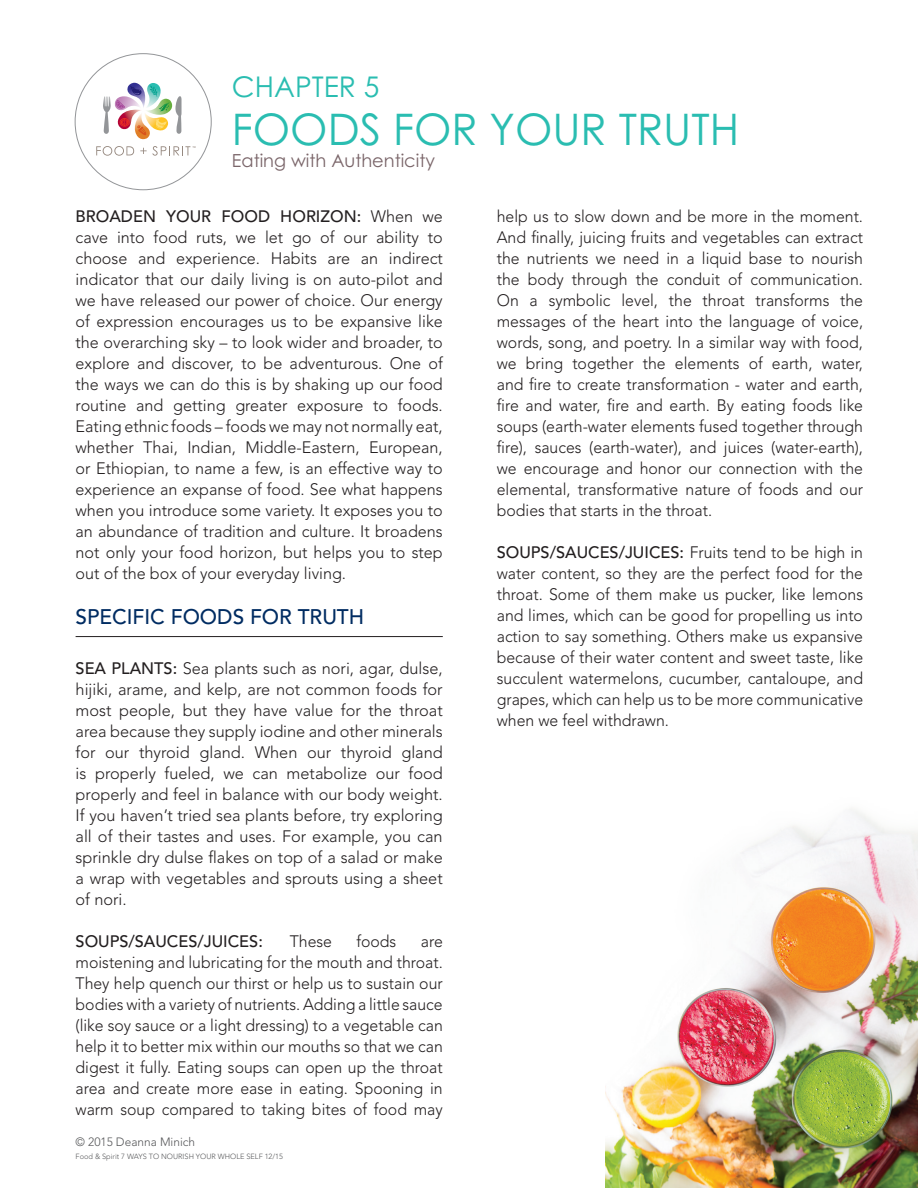
<style>
.page{position:relative;width:918px;height:1188px;background:#fff}
.page>*{position:absolute;margin:0;border:0;box-sizing:border-box;transform-origin:0 0}
.t1{font:43.5px "Century Gothic";color:#2abdb1}
.t2{font:28.5px "Century Gothic";color:#2abdb1}
.t3{font:500 21px "Avenir";color:#002c62}
.t4{font:18px "Century Gothic";color:#7a6569}
.t5{font:300 16.5px/21px "Avenir";color:#231f20;text-align:justify;scale:.96 1}
.t6{font:300 16.5px/21px "Avenir";color:#231f20;text-align:justify}
.t7{font:500 16.5px "Avenir";color:#231f20}
.t8{font:300 12px "Avenir";color:#57585a}
.t9{font:300 7.5px "Avenir";color:#57585a}
.t10{font:5.4px "Myriad Pro";color:#968980}
.s1{font-weight:500}
</style>
<div class="page">
<img style="left:606px;top:809px;width:312px;height:379px">
<svg style="left:74px;top:53px;width:138px;height:138px"></svg>
<hr style="left:76px;top:636px;width:367px;height:1px;background:#231f20">
<p class="t10" style="left:192px;top:145px;width:5px">™</p>
<h2 class="t2" style="left:232px;top:70px;width:149px">CHAPTER 5</h2>
<h1 class="t1" style="left:232px;top:103px;width:509px">FOODS FOR YOUR TRUTH</h1>
<p class="t4" style="left:232px;top:150px;width:205px">Eating with Authenticity</p>
<p class="t6" style="left:76px;top:206px;width:369px"><span class="s1">BROADEN YOUR FOOD HORIZON:</span> When we cave into food ruts, we let go of our ability to choose and experience. Habits are an indirect indicator that our daily living is on auto-pilot and we have released our power of choice. Our energy of expression encourages us to be expansive like the overarching sky – to look wider and broader, to explore and discover, to be adventurous. One of the ways we can do this is by shaking up our food routine and getting greater exposure to foods.<br>Eating ethnic foods – foods we may not normally eat, whether Thai, Indian, Middle-Eastern, European, or Ethiopian, to name a few, is an effective way to experience an expanse of food. See what happens when you introduce some variety. It exposes you to an abundance of tradition and culture. It broadens not only your food horizon, but helps you to step out of the box of your everyday living.</p>
<p class="t3" style="left:76px;top:605px;width:290px">SPECIFIC FOODS FOR TRUTH</p>
<p class="t6" style="left:76px;top:657px;width:369px"><span class="s1">SEA PLANTS:</span> Sea plants such as nori, agar, dulse, hijiki, arame, and kelp, are not common foods for most people, but they have value for the throat area because they supply iodine and other minerals for our thyroid gland. When our thyroid gland is properly fueled, we can metabolize our food properly and feel in balance with our body weight.<br>If you haven’t tried sea plants before, try exploring all of their tastes and uses. For example, you can sprinkle dry dulse flakes on top of a salad or make a wrap with vegetables and sprouts using a sheet of nori.</p>
<p class="t7" style="left:76px;top:931px;width:189px">SOUPS/SAUCES/JUICES:</p>
<p class="t5" style="left:290px;top:930px;width:46px">These</p>
<p class="t5" style="left:356px;top:930px;width:43px">foods</p>
<p class="t5" style="left:76px;top:930px;width:384px;text-indent:345px">are moistening and lubricating for the mouth and throat.<br>They help quench our thirst or help us to sustain our bodies with a variety of nutrients. Adding a little sauce (like soy sauce or a light dressing) to a vegetable can help it to better mix within our mouths so that we can digest it fully. Eating soups can open up the throat area and create more ease in eating. Spooning in warm soup compared to taking bites of food may</p>
<p class="t8" style="left:76px;top:1135px;width:121px">© 2015 Deanna Minich</p>
<p class="t9" style="left:76px;top:1152px;width:209px">Food &amp; Spirit 7 WAYS TO NOURISH YOUR WHOLE SELF 12/15</p>
<p class="t5" style="left:497px;top:206px;width:383px">help us to slow down and be more in the moment.<br>And finally, juicing fruits and vegetables can extract the nutrients we need in a liquid base to nourish the body through the conduit of communication.<br>On a symbolic level, the throat transforms the messages of the heart into the language of voice, words, song, and poetry. In a similar way with food, we bring together the elements of earth, water, and fire to create transformation - water and earth, fire and water, fire and earth. By eating foods like soups (earth-water elements fused together through fire), sauces (earth-water), and juices (water-earth), we encourage and honor our connection with the elemental, transformative nature of foods and our bodies that starts in the throat.</p>
<p class="t5" style="left:497px;top:542px;width:383px"><span class="s1">SOUPS/SAUCES/JUICES:</span> Fruits tend to be high in water content, so they are the perfect food for the throat. Some of them make us pucker, like lemons and limes, which can be good for propelling us into action to say something. Others make us expansive because of their water content and sweet taste, like succulent watermelons, cucumber, cantaloupe, and grapes, which can help us to be more communicative when we feel withdrawn.</p>
</div>
